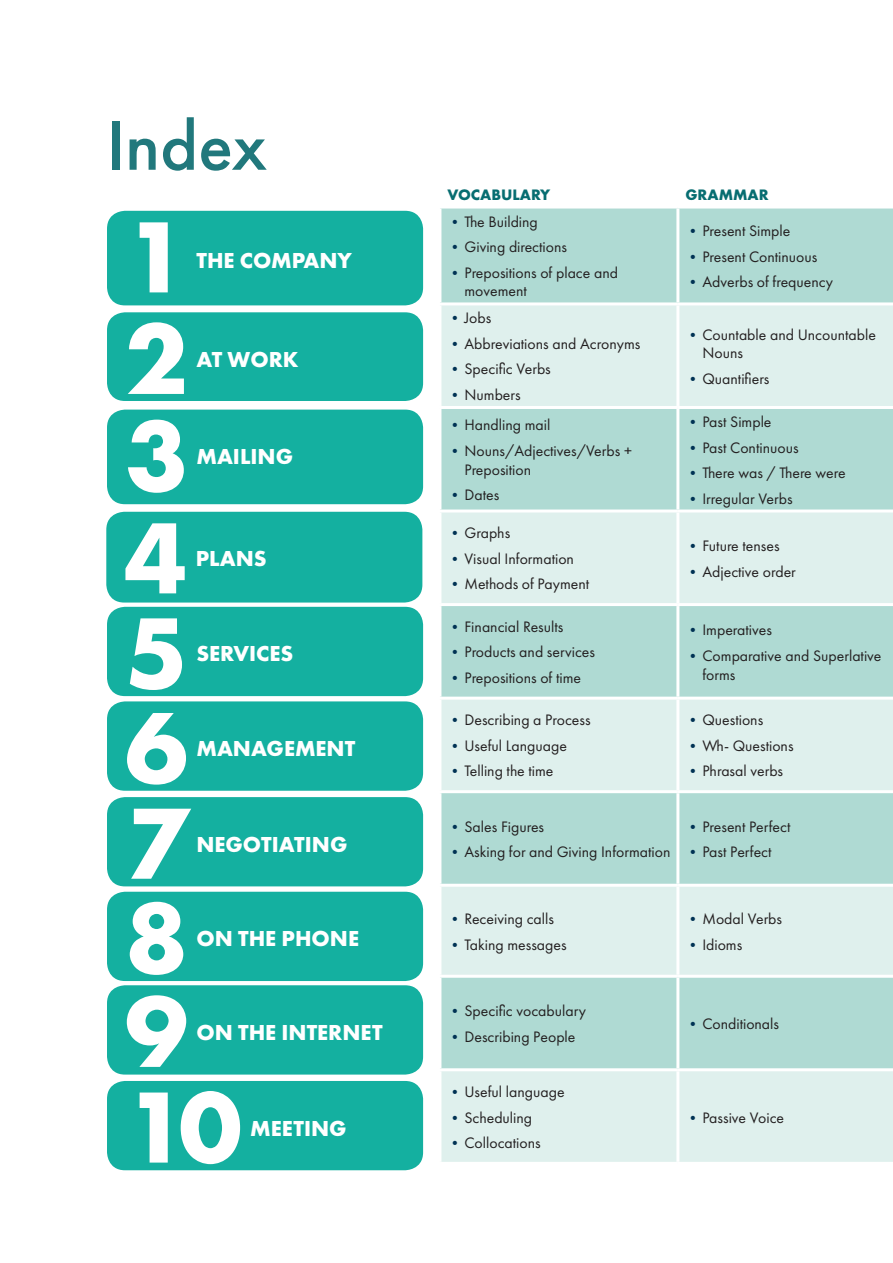
<style>
.page{position:relative;width:893px;height:1263px;background:#fff}
.page>*{position:absolute;margin:0;border:0;box-sizing:border-box;transform-origin:0 0}
.t1{font:700 105px "Futura PT";color:#fff}
.t2{font:500 72px "Futura PT";color:#21787c}
.t3{font:700 22.5px "Futura PT";color:#fff}
.t4{font:15.75px/18.9px "Futura PT";color:#231f20}
.t5{font:700 15.75px "Futura PT";color:#076d71}
.s1{font-size:15px;color:#003254}
</style>
<div class="page">
<div style="left:441px;top:209px;width:452px;height:93px;background:#afdad3"></div>
<svg style="left:441px;top:305px;width:452px;height:857px;fill:#dff0ed"></svg>
<hr style="left:676px;top:209px;width:3px;height:93px;background:#fff">
<hr style="left:676px;top:305px;width:3px;height:101px;background:#fff">
<hr style="left:678px;top:406px;width:215px;height:3px;background:#fff">
<hr style="left:438px;top:406px;width:240px;height:3px;background:#fff">
<hr style="left:676px;top:409px;width:3px;height:100px;background:#fff">
<hr style="left:678px;top:509px;width:215px;height:3px;background:#fff">
<hr style="left:438px;top:509px;width:240px;height:3px;background:#fff">
<hr style="left:676px;top:512px;width:3px;height:91px;background:#fff">
<hr style="left:678px;top:603px;width:215px;height:3px;background:#fff">
<hr style="left:438px;top:603px;width:240px;height:3px;background:#fff">
<hr style="left:676px;top:606px;width:3px;height:91px;background:#fff">
<hr style="left:678px;top:697px;width:215px;height:3px;background:#fff">
<hr style="left:438px;top:697px;width:240px;height:3px;background:#fff">
<hr style="left:676px;top:700px;width:3px;height:90px;background:#fff">
<hr style="left:678px;top:790px;width:215px;height:3px;background:#fff">
<hr style="left:438px;top:790px;width:240px;height:3px;background:#fff">
<hr style="left:676px;top:793px;width:3px;height:91px;background:#fff">
<hr style="left:678px;top:884px;width:215px;height:3px;background:#fff">
<hr style="left:438px;top:884px;width:240px;height:3px;background:#fff">
<hr style="left:676px;top:887px;width:3px;height:88px;background:#fff">
<hr style="left:678px;top:975px;width:215px;height:3px;background:#fff">
<hr style="left:438px;top:975px;width:240px;height:3px;background:#fff">
<hr style="left:676px;top:978px;width:3px;height:90px;background:#fff">
<hr style="left:678px;top:1068px;width:215px;height:3px;background:#fff">
<hr style="left:438px;top:1068px;width:240px;height:3px;background:#fff">
<hr style="left:676px;top:1071px;width:3px;height:91px;background:#fff">
<div style="left:107px;top:410px;width:316px;height:94px;background:#14b0a0;border-radius:18px"></div>
<div style="left:106px;top:512px;width:316px;height:90px;background:#14b0a0;border-radius:18px"></div>
<div style="left:107px;top:607px;width:316px;height:89px;background:#14b0a0;border-radius:18px"></div>
<div style="left:107px;top:701px;width:316px;height:90px;background:#14b0a0;border-radius:18px"></div>
<div style="left:107px;top:797px;width:316px;height:89px;background:#14b0a0;border-radius:18px"></div>
<div style="left:107px;top:892px;width:316px;height:89px;background:#14b0a0;border-radius:18px"></div>
<div style="left:107px;top:985px;width:316px;height:89px;background:#14b0a0;border-radius:18px"></div>
<div style="left:107px;top:1081px;width:316px;height:89px;background:#14b0a0;border-radius:18px"></div>
<div style="left:107px;top:211px;width:316px;height:94px;background:#14b0a0;border-radius:18px"></div>
<div style="left:107px;top:312px;width:316px;height:89px;background:#14b0a0;border-radius:18px"></div>
<h2 class="t2" style="left:106px;top:102px;width:162px">Index</h2>
<h1 class="t1" style="left:125px;top:190px;width:64px">1</h1>
<h1 class="t1" style="left:125px;top:291px;width:64px">2</h1>
<h1 class="t1" style="left:125px;top:388px;width:64px">3</h1>
<h3 class="t3" style="left:196px;top:246px;width:157px">THE COMPANY</h3>
<h3 class="t3" style="left:196px;top:345px;width:104px">AT WORK</h3>
<h3 class="t3" style="left:196px;top:442px;width:98px">MAILING</h3>
<h1 class="t1" style="left:124px;top:491px;width:64px">4</h1>
<h1 class="t1" style="left:125px;top:586px;width:64px">5</h1>
<h1 class="t1" style="left:125px;top:680px;width:64px">6</h1>
<h3 class="t3" style="left:196px;top:544px;width:72px">PLANS</h3>
<h3 class="t3" style="left:196px;top:639px;width:98px">SERVICES</h3>
<h3 class="t3" style="left:196px;top:734px;width:160px">MANAGEMENT</h3>
<h1 class="t1" style="left:125px;top:776px;width:64px">7</h1>
<h3 class="t3" style="left:196px;top:830px;width:152px">NEGOTIATING</h3>
<h1 class="t1" style="left:125px;top:870px;width:64px">8</h1>
<h1 class="t1" style="left:125px;top:964px;width:64px">9</h1>
<h3 class="t3" style="left:196px;top:924px;width:164px">ON THE PHONE</h3>
<h3 class="t3" style="left:196px;top:1018px;width:188px">ON THE INTERNET</h3>
<h1 class="t1" style="left:125px;top:1060px;width:118px">10</h1>
<h3 class="t3" style="left:250px;top:1113px;width:98px">MEETING</h3>
<p class="t5" style="left:447px;top:184px;width:104px">VOCABULARY</p>
<p class="t5" style="left:685px;top:184px;width:85px">GRAMMAR</p>
<p class="t4" style="left:685px;top:221px;width:106px"><span class="s1">•</span> Present Simple</p>
<p class="t4" style="left:685px;top:247px;width:133px"><span class="s1">•</span> Present Continuous</p>
<p class="t4" style="left:685px;top:272px;width:149px"><span class="s1">•</span> Adverbs of frequency</p>
<p class="t4" style="left:447px;top:212px;width:92px"><span class="s1">•</span> The Building</p>
<p class="t4" style="left:447px;top:237px;width:121px"><span class="s1">•</span> Giving directions</p>
<p class="t4" style="left:464px;top:263px;width:155px;text-indent:-17px"><span class="s1">•</span> Prepositions of place and movement</p>
<p class="t4" style="left:447px;top:309px;width:45px"><span class="s1">•</span> Jobs</p>
<p class="t4" style="left:447px;top:334px;width:194px"><span class="s1">•</span> Abbreviations and Acronyms</p>
<p class="t4" style="left:447px;top:360px;width:105px"><span class="s1">•</span> Specific Verbs</p>
<p class="t4" style="left:447px;top:385px;width:75px"><span class="s1">•</span> Numbers</p>
<p class="t4" style="left:447px;top:415px;width:104px"><span class="s1">•</span> Handling mail</p>
<p class="t4" style="left:464px;top:441px;width:169px;text-indent:-17px"><span class="s1">•</span> Nouns/Adjectives/Verbs +<br>Preposition</p>
<p class="t4" style="left:447px;top:485px;width:53px"><span class="s1">•</span> Dates</p>
<p class="t4" style="left:447px;top:523px;width:64px"><span class="s1">•</span> Graphs</p>
<p class="t4" style="left:447px;top:549px;width:128px"><span class="s1">•</span> Visual Information</p>
<p class="t4" style="left:447px;top:574px;width:143px"><span class="s1">•</span> Methods of Payment</p>
<p class="t4" style="left:447px;top:617px;width:117px"><span class="s1">•</span> Financial Results</p>
<p class="t4" style="left:447px;top:643px;width:149px"><span class="s1">•</span> Products and services</p>
<p class="t4" style="left:447px;top:668px;width:135px"><span class="s1">•</span> Prepositions of time</p>
<p class="t4" style="left:447px;top:711px;width:145px"><span class="s1">•</span> Describing a Process</p>
<p class="t4" style="left:447px;top:736px;width:121px"><span class="s1">•</span> Useful Language</p>
<p class="t4" style="left:447px;top:762px;width:108px"><span class="s1">•</span> Telling the time</p>
<p class="t4" style="left:447px;top:817px;width:98px"><span class="s1">•</span> Sales Figures</p>
<p class="t4" style="left:447px;top:842px;width:224px"><span class="s1">•</span> Asking for and Giving Information</p>
<p class="t4" style="left:447px;top:909px;width:108px"><span class="s1">•</span> Receiving calls</p>
<p class="t4" style="left:447px;top:935px;width:121px"><span class="s1">•</span> Taking messages</p>
<p class="t4" style="left:447px;top:1001px;width:140px"><span class="s1">•</span> Specific vocabulary</p>
<p class="t4" style="left:447px;top:1027px;width:129px"><span class="s1">•</span> Describing People</p>
<p class="t4" style="left:447px;top:1082px;width:119px"><span class="s1">•</span> Useful language</p>
<p class="t4" style="left:447px;top:1108px;width:86px"><span class="s1">•</span> Scheduling</p>
<p class="t4" style="left:447px;top:1133px;width:95px"><span class="s1">•</span> Collocations</p>
<p class="t4" style="left:702px;top:325px;width:175px;text-indent:-17px"><span class="s1">•</span> Countable and Uncountable<br>Nouns</p>
<p class="t4" style="left:685px;top:369px;width:86px"><span class="s1">•</span> Quantifiers</p>
<p class="t4" style="left:685px;top:412px;width:88px"><span class="s1">•</span> Past Simple</p>
<p class="t4" style="left:685px;top:438px;width:115px"><span class="s1">•</span> Past Continuous</p>
<p class="t4" style="left:685px;top:463px;width:162px"><span class="s1">•</span> There was / There were</p>
<p class="t4" style="left:685px;top:489px;width:109px"><span class="s1">•</span> Irregular Verbs</p>
<p class="t4" style="left:685px;top:536px;width:96px"><span class="s1">•</span> Future tenses</p>
<p class="t4" style="left:685px;top:562px;width:112px"><span class="s1">•</span> Adjective order</p>
<p class="t4" style="left:685px;top:620px;width:88px"><span class="s1">•</span> Imperatives</p>
<p class="t4" style="left:702px;top:646px;width:181px;text-indent:-17px"><span class="s1">•</span> Comparative and Superlative forms</p>
<p class="t4" style="left:685px;top:711px;width:79px"><span class="s1">•</span> Questions</p>
<p class="t4" style="left:685px;top:736px;width:110px"><span class="s1">•</span> Wh- Questions</p>
<p class="t4" style="left:685px;top:762px;width:99px"><span class="s1">•</span> Phrasal verbs</p>
<p class="t4" style="left:685px;top:817px;width:106px"><span class="s1">•</span> Present Perfect</p>
<p class="t4" style="left:685px;top:842px;width:88px"><span class="s1">•</span> Past Perfect</p>
<p class="t4" style="left:685px;top:909px;width:98px"><span class="s1">•</span> Modal Verbs</p>
<p class="t4" style="left:685px;top:935px;width:58px"><span class="s1">•</span> Idioms</p>
<p class="t4" style="left:685px;top:1014px;width:95px"><span class="s1">•</span> Conditionals</p>
<p class="t4" style="left:685px;top:1108px;width:100px"><span class="s1">•</span> Passive Voice</p>
</div>
